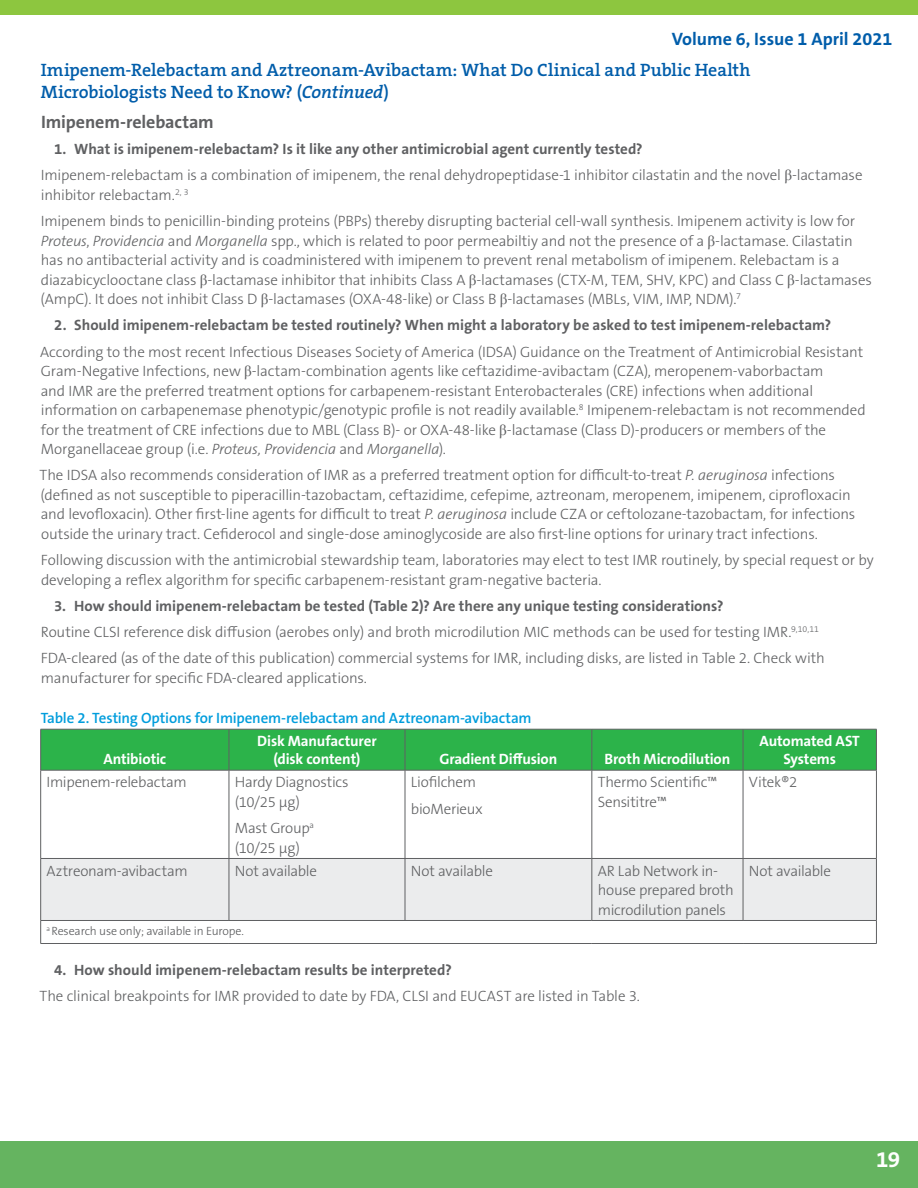
<style>
.page{position:relative;width:918px;height:1188px;background:#fff}
.page>*{position:absolute;margin:0;border:0;box-sizing:border-box;transform-origin:0 0}
.t1{font:700 22.5px "The Sans B W7";color:#fff}
.t2{font:600 18px/21.6px "The Serif B W6";letter-spacing:-.005em;color:#005daa}
.t3{font:700 18px "The Sans B W7";color:#005daa}
.t4{font:700 18px "The Sans B W7";letter-spacing:-.005em;color:#5f6062}
.t5{font:300 15px/19.5px "The Sans B W3";letter-spacing:-.01em;color:#5f6062}
.t6{font:700 15px "The Sans B W7";color:#5f6062}
.t7{font:700 15px/18px "The Sans B W7";letter-spacing:-.01em;color:#fff;text-align:center}
.t8{font:600 15px "The Sans B W6";letter-spacing:-.01em;color:#009ddc}
.t9{font:300 12px "The Sans B W3";letter-spacing:-.01em;color:#58595b}
.s1{font-style:italic}
.s2{font-family:"Times New Roman";font-weight:400}
</style>
<div class="page">
<div style="left:0;top:0;width:918px;height:15px;background:#8dc63f"></div>
<div style="left:0;top:1141px;width:918px;height:47px;background:#65b460"></div>
<div style="left:41px;top:730px;width:835px;height:40px;background:#2cb34a"></div>
<div style="left:41px;top:859px;width:835px;height:61px;background:#ebeced"></div>
<hr style="left:40px;top:858px;width:189px;height:1px;background:#5f6062">
<hr style="left:40px;top:859px;width:1px;height:61px;background:#5f6062">
<hr style="left:229px;top:858px;width:176px;height:1px;background:#5f6062">
<hr style="left:405px;top:858px;width:187px;height:1px;background:#5f6062">
<hr style="left:229px;top:859px;width:1px;height:61px;background:#5f6062">
<hr style="left:405px;top:859px;width:1px;height:61px;background:#5f6062">
<hr style="left:592px;top:858px;width:151px;height:1px;background:#5f6062">
<hr style="left:592px;top:859px;width:1px;height:61px;background:#5f6062">
<hr style="left:743px;top:858px;width:134px;height:1px;background:#5f6062">
<hr style="left:743px;top:859px;width:1px;height:61px;background:#5f6062">
<hr style="left:876px;top:859px;width:1px;height:61px;background:#5f6062">
<hr style="left:40px;top:729px;width:1px;height:41px;background:#5f6062">
<hr style="left:40px;top:729px;width:189px;height:1px;background:#5f6062">
<hr style="left:229px;top:729px;width:176px;height:1px;background:#5f6062">
<hr style="left:405px;top:729px;width:187px;height:1px;background:#5f6062">
<hr style="left:592px;top:729px;width:151px;height:1px;background:#5f6062">
<hr style="left:743px;top:729px;width:134px;height:1px;background:#5f6062">
<hr style="left:40px;top:770px;width:1px;height:88px;background:#5f6062">
<hr style="left:40px;top:920px;width:189px;height:1px;background:#5f6062">
<svg style="left:40px;top:921px;width:1px;height:22px"></svg>
<hr style="left:40px;top:943px;width:189px;height:1px;background:#5f6062">
<hr style="left:229px;top:943px;width:176px;height:1px;background:#5f6062">
<hr style="left:405px;top:943px;width:187px;height:1px;background:#5f6062">
<hr style="left:592px;top:943px;width:151px;height:1px;background:#5f6062">
<hr style="left:743px;top:943px;width:134px;height:1px;background:#5f6062">
<hr style="left:229px;top:920px;width:176px;height:1px;background:#5f6062">
<hr style="left:405px;top:920px;width:187px;height:1px;background:#5f6062">
<hr style="left:592px;top:920px;width:151px;height:1px;background:#5f6062">
<hr style="left:743px;top:920px;width:134px;height:1px;background:#5f6062">
<svg style="left:876px;top:921px;width:1px;height:22px"></svg>
<hr style="left:229px;top:729px;width:1px;height:41px;background:#5f6062">
<hr style="left:405px;top:729px;width:1px;height:41px;background:#5f6062">
<hr style="left:592px;top:729px;width:1px;height:41px;background:#5f6062">
<hr style="left:743px;top:729px;width:1px;height:41px;background:#5f6062">
<hr style="left:876px;top:729px;width:1px;height:41px;background:#5f6062">
<hr style="left:40px;top:770px;width:189px;height:1px;background:#5f6062">
<hr style="left:229px;top:770px;width:176px;height:1px;background:#5f6062">
<hr style="left:229px;top:770px;width:1px;height:88px;background:#5f6062">
<hr style="left:405px;top:770px;width:187px;height:1px;background:#5f6062">
<hr style="left:405px;top:770px;width:1px;height:88px;background:#5f6062">
<hr style="left:592px;top:770px;width:151px;height:1px;background:#5f6062">
<hr style="left:592px;top:770px;width:1px;height:88px;background:#5f6062">
<hr style="left:743px;top:770px;width:134px;height:1px;background:#5f6062">
<hr style="left:743px;top:770px;width:1px;height:88px;background:#5f6062">
<hr style="left:876px;top:770px;width:1px;height:88px;background:#5f6062">
<p class="t3" style="left:672px;top:27px;width:222px">Volume 6, Issue 1 April 2021</p>
<p class="t2" style="left:41px;top:59px;width:711px">Imipenem-Relebactam and Aztreonam-Avibactam: What Do Clinical and Public Health<br>Microbiologists Need to Know? (<span class="s1">Continued</span>)</p>
<p class="t4" style="left:41px;top:110px;width:174px">Imipenem-relebactam</p>
<p class="t6" style="left:54px;top:139px;width:590px">1. What is imipenem-relebactam? Is it like any other antimicrobial agent currently tested?</p>
<p class="t5" style="left:41px;top:166px;width:823px">Imipenem-relebactam is a combination of imipenem, the renal dehydropeptidase-1 inhibitor cilastatin and the novel <span class="s2">β</span>-lactamase inhibitor relebactam.<sup>2,</sup> <sup>3</sup></p>
<p class="t5" style="left:40px;top:211px;width:833px">Imipenem binds to penicillin-binding proteins (PBPs) thereby disrupting bacterial cell-wall synthesis. Imipenem activity is low for <span class="s1">Proteus</span>, <span class="s1">Providencia</span> and <span class="s1">Morganella</span> spp., which is related to poor permeabiltiy and not the presence of a <span class="s2">β</span>-lactamase. Cilastatin has no antibacterial activity and is coadministered with imipenem to prevent renal metabolism of imipenem. Relebactam is a diazabicyclooctane class <span class="s2">β</span>-lactamase inhibitor that inhibits Class A <span class="s2">β</span>-lactamases (CTX-M, TEM, SHV, KPC) and Class C <span class="s2">β</span>-lactamases (AmpC). It does not inhibit Class D <span class="s2">β</span>-lactamases (OXA-48-like) or Class B <span class="s2">β</span>-lactamases (MBLs, VIM, IMP, NDM).<sup>7</sup></p>
<p class="t6" style="left:54px;top:316px;width:779px">2. Should imipenem-relebactam be tested routinely? When might a laboratory be asked to test imipenem-relebactam?</p>
<p class="t5" style="left:40px;top:342px;width:827px">According to the most recent Infectious Diseases Society of America (IDSA) Guidance on the Treatment of Antimicrobial Resistant Gram-Negative Infections, new <span class="s2">β</span>-lactam-combination agents like ceftazidime-avibactam (CZA), meropenem-vaborbactam<br>and IMR are the preferred treatment options for carbapenem-resistant Enterobacterales (CRE) infections when additional information on carbapenemase phenotypic/genotypic profile is not readily available.<sup>8</sup> Imipenem-relebactam is not recommended for the treatment of CRE infections due to MBL (Class B)- or OXA-48-like <span class="s2">β</span>-lactamase (Class D)-producers or members of the Morganellaceae group (i.e. <span class="s1">Proteus, Providencia</span> and <span class="s1">Morganella</span>).</p>
<p class="t5" style="left:40px;top:466px;width:817px">The IDSA also recommends consideration of IMR as a preferred treatment option for difficult-to-treat <span class="s1">P. aeruginosa</span> infections (defined as not susceptible to piperacillin-tazobactam, ceftazidime, cefepime, aztreonam, meropenem, imipenem, ciprofloxacin and levofloxacin). Other first-line agents for difficult to treat <span class="s1">P. aeruginosa</span> include CZA or ceftolozane-tazobactam, for infections outside the urinary tract. Cefiderocol and single-dose aminoglycoside are also first-line options for urinary tract infections.</p>
<p class="t5" style="left:41px;top:550px;width:834px">Following discussion with the antimicrobial stewardship team, laboratories may elect to test IMR routinely, by special request or by developing a reflex algorithm for specific carbapenem-resistant gram-negative bacteria.</p>
<p class="t6" style="left:54px;top:596px;width:671px">3. How should imipenem-relebactam be tested (Table 2)? Are there any unique testing considerations?</p>
<p class="t5" style="left:41px;top:619px;width:786px;line-height:26.2px">Routine CLSI reference disk diffusion (aerobes only) and broth microdilution MIC methods can be used for testing IMR.<sup>9,10,11<br></sup>FDA-cleared (as of the date of this publication) commercial systems for IMR, including disks, are listed in Table 2. Check with</p>
<p class="t5" style="left:41px;top:668px;width:328px">manufacturer for specific FDA-cleared applications.</p>
<p class="t8" style="left:41px;top:709px;width:493px">Table 2. Testing Options for Imipenem-relebactam and Aztreonam-avibactam</p>
<p class="t7" style="left:103px;top:750px;width:64px">Antibiotic</p>
<p class="t7" style="left:257px;top:732px;width:121px">Disk Manufacturer (disk content)</p>
<p class="t7" style="left:760px;top:732px;width:102px">Automated AST<br>Systems</p>
<p class="t7" style="left:439px;top:750px;width:119px">Gradient Diffusion</p>
<p class="t7" style="left:605px;top:750px;width:127px">Broth Microdilution</p>
<p class="t5" style="left:47px;top:773px;width:142px">Imipenem-relebactam</p>
<p class="t5" style="left:235px;top:773px;width:115px">Hardy Diagnostics (10/25 µg)</p>
<p class="t5" style="left:235px;top:818px;width:81px">Mast Group<sup>a </sup>(10/25 µg)</p>
<p class="t5" style="left:411px;top:769px;width:73px;line-height:26.2px">Liofilchem bioMerieux</p>
<p class="t5" style="left:598px;top:773px;width:121px">Thermo Scientific™<br>Sensititre™</p>
<p class="t5" style="left:749px;top:773px;width:50px">Vitek®2</p>
<p class="t5" style="left:47px;top:861px;width:143px">Aztreonam-avibactam</p>
<p class="t5" style="left:235px;top:861px;width:84px">Not available</p>
<p class="t5" style="left:411px;top:861px;width:84px">Not available</p>
<p class="t5" style="left:598px;top:861px;width:137px">AR Lab Network in&shy;house prepared broth microdilution panels</p>
<p class="t5" style="left:749px;top:861px;width:84px">Not available</p>
<p class="t9" style="left:47px;top:924px;width:199px"><sup>a</sup> Research use only; available in Europe.</p>
<p class="t6" style="left:54px;top:960px;width:399px">4. How should imipenem-relebactam results be interpreted?</p>
<p class="t5" style="left:40px;top:986px;width:602px">The clinical breakpoints for IMR provided to date by FDA, CLSI and EUCAST are listed in Table 3.</p>
<h1 class="t1" style="left:876px;top:1145px;width:26px">19</h1>
</div>
